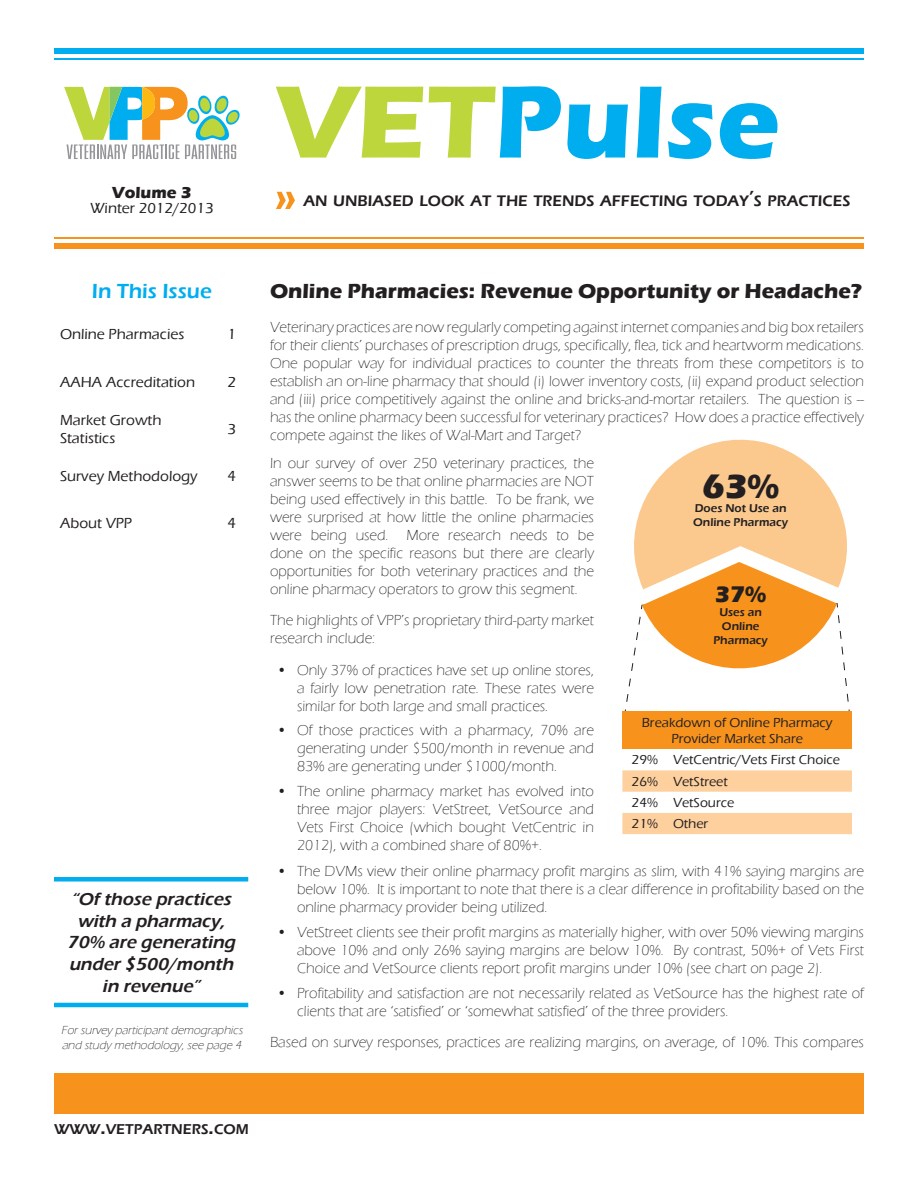
<style>
.page{position:relative;width:918px;height:1188px;background:#fff}
.page>*{position:absolute;margin:0;border:0;box-sizing:border-box;transform-origin:0 0}
.t1{font:700 106.5px "Eras ITC";color:#00aeef}
.t2{font:600 51px "Eras ITC";color:#f7931d}
.t3{font:700 34.95px "Eras ITC";color:#231f20}
.t4{font:700 23.4px "Eras ITC";color:#231f20}
.t5{font:700 21px "Eras ITC";color:#231f20}
.t6{font:600 21px "Eras ITC";color:#00aeef}
.t7{font:italic 600 18px/21.6px "Eras ITC";color:#231f20;text-align:center}
.t8{font:700 16.5px "Eras ITC";color:#231f20}
.t9{font:600 15.75px "Eras ITC";color:#231f20}
.t10{font:300 15px/18px "Eras ITC";color:#231f20;text-align:justify}
.t11{font:500 15px/18px "Eras ITC";color:#231f20}
.t12{font:600 14.7px "Eras ITC";color:#231f20}
.t13{font:500 13.5px "Eras ITC";color:#231f20}
.t14{font:italic 300 12px/14.4px "Eras ITC";color:#231f20}
.t15{font:600 11.7px/14px "Eras ITC";color:#231f20;text-align:center}
.s1{color:#bdd63c}
.s2{font-size:22.5px}
.s3{font-size:21px}
</style>
<div class="page">
<div style="left:54px;top:48px;width:810px;height:6px;background:#00aeef"></div>
<hr style="left:54px;top:58px;width:810px;height:2px;background:#00aeef">
<hr style="left:54px;top:237px;width:810px;height:2px;background:#f7931d">
<div style="left:54px;top:243px;width:810px;height:6px;background:#f7931d"></div>
<div style="left:54px;top:1073px;width:810px;height:41px;background:#f7931d"></div>
<div style="left:54px;top:877px;width:194px;height:5px;background:#00aeef"></div>
<hr style="left:54px;top:1003px;width:194px;height:4px;background:#00aeef">
<svg style="left:64px;top:87px;width:176px;height:72px"></svg>
<svg style="left:624px;top:440px;width:227px;height:272px"></svg>
<div style="left:622px;top:712px;width:230px;height:37px;background:#f7931d"></div>
<svg style="left:622px;top:770px;width:230px;height:64px"></svg>
<p class="t8" style="left:112px;top:183px;width:81px">Volume 3</p>
<p class="t11" style="left:90px;top:199px;width:125px">Winter 2012/2013</p>
<p class="t1" style="left:276px;top:61px;width:505px"><span class="s1">VET</span>Pulse</p>
<p class="t2" style="left:274px;top:168px;width:26px">»</p>
<p class="t9" style="left:303px;top:192px;width:549px">AN UNBIASED LOOK AT THE TRENDS AFFECTING TODAY<span class="s2">’</span>S PRACTICES</p>
<p class="t6" style="left:92px;top:279px;width:121px">In This Issue</p>
<p class="t11" style="left:60px;top:326px;width:126px">Online Pharmacies</p>
<p class="t11" style="left:227px;top:326px;width:10px">1</p>
<p class="t11" style="left:60px;top:373px;width:137px">AAHA Accreditation</p>
<p class="t11" style="left:227px;top:373px;width:10px">2</p>
<p class="t11" style="left:60px;top:411px;width:103px">Market Growth<br>Statistics</p>
<p class="t11" style="left:227px;top:420px;width:10px">3</p>
<p class="t11" style="left:60px;top:467px;width:139px">Survey Methodology</p>
<p class="t11" style="left:227px;top:467px;width:10px">4</p>
<p class="t11" style="left:60px;top:515px;width:74px">About VPP</p>
<p class="t11" style="left:227px;top:515px;width:10px">4</p>
<p class="t7" style="left:67px;top:888px;width:173px">“Of those practices with a pharmacy,<br>70% are generating under $500/month in revenue”</p>
<p class="t14" style="left:61px;top:1023px;width:185px">Forsurvey participantdemographics and study methodology,see page 4</p>
<p class="t5" style="left:270px;top:279px;width:593px">Online Pharmacies: Revenue Opportunity or Headache?</p>
<p class="t10" style="left:270px;top:318px;width:596px">Veterinary practices are now regularly competing against internet companies and big box retailers for their clients’ purchases of prescription drugs, specifically, flea, tick and heartworm medications.<br>One popular way for individual practices to counter the threats from these competitors is to establish an on-line pharmacy that should (i) lower inventory costs, (ii) expand product selection and (iii) price competitively against the online and bricks-and-mortar retailers. The question is -- has the online pharmacy been successful for veterinary practices? How does a practice effectively compete against the likes of Wal-Mart and Target?</p>
<p class="t10" style="left:270px;top:454px;width:326px">In our survey of over 250 veterinary practices, the answer seems to be that online pharmacies are NOT being used effectively in this battle. To be frank, we were surprised at how little the online pharmacies were being used. More research needs to be done on the specific reasons but there are clearly opportunities for both veterinary practices and the online pharmacy operators to grow this segment.</p>
<p class="t10" style="left:270px;top:611px;width:325px">The highlights of VPP’s proprietary third-party market research include:</p>
<p class="t10" style="left:297px;top:661px;width:298px;text-indent:-20px">• Only 37% of practices have set up online stores, a fairly low penetration rate. These rates were similar for both large and small practices.</p>
<p class="t10" style="left:297px;top:722px;width:299px;text-indent:-20px">• Of those practices with a pharmacy, 70% are generating under $500/month in revenue and 83% are generating under $1000/month.</p>
<p class="t10" style="left:297px;top:782px;width:299px;text-indent:-20px">• The online pharmacy market has evolved into three major players: VetStreet, VetSource and Vets First Choice (which bought VetCentric in 2012), with a combined share of 80%+.</p>
<p class="t3" style="left:702px;top:466px;width:79px">63%</p>
<p class="t15" style="left:693px;top:515px;width:96px">Online Pharmacy</p>
<p class="t15" style="left:695px;top:501px;width:93px">Does Not Use an</p>
<p class="t4" style="left:715px;top:581px;width:53px">37%</p>
<p class="t15" style="left:713px;top:605px;width:56px">Uses an<br>Online<br>Pharmacy</p>
<p class="t13" style="left:642px;top:715px;width:192px">Breakdown of Online Pharmacy</p>
<p class="t13" style="left:671px;top:731px;width:133px">Provider Market Share</p>
<p class="t13" style="left:632px;top:752px;width:28px">29%</p>
<p class="t13" style="left:673px;top:752px;width:168px">VetCentric/Vets First Choice</p>
<p class="t13" style="left:632px;top:774px;width:28px">26%</p>
<p class="t13" style="left:673px;top:774px;width:56px">VetStreet</p>
<p class="t13" style="left:632px;top:795px;width:28px">24%</p>
<p class="t13" style="left:673px;top:795px;width:63px">VetSource</p>
<p class="t13" style="left:632px;top:816px;width:28px">21%</p>
<p class="t13" style="left:673px;top:816px;width:37px">Other</p>
<p class="t10" style="left:297px;top:862px;width:569px;text-indent:-20px">• The DVMs view their online pharmacy profit margins as slim, with 41% saying margins are below 10%. It is important to note that there is a clear difference in profitability based on the online pharmacy provider being utilized.</p>
<p class="t10" style="left:297px;top:923px;width:569px;text-indent:-20px">• VetStreet clients see their profit margins as materially higher, with over 50% viewing margins above 10% and only 26% saying margins are below 10%. By contrast, 50%+ of Vets First Choice and VetSource clients report profit margins under 10% (see chart on page 2).</p>
<p class="t10" style="left:297px;top:984px;width:569px;text-indent:-20px">• Profitability and satisfaction are not necessarily related as VetSource has the highest rate of clients that are ‘satisfied’ or ‘somewhat satisfied’ of the three providers.</p>
<p class="t10" style="left:270px;top:1033px;width:596px">Based on survey responses, practices are realizing margins, on average, of 10%. This compares</p>
<p class="t12" style="left:54px;top:1121px;width:196px">WWW<span class="s3">.</span>VETPARTNERS<span class="s3">.</span>COM</p>
</div>
